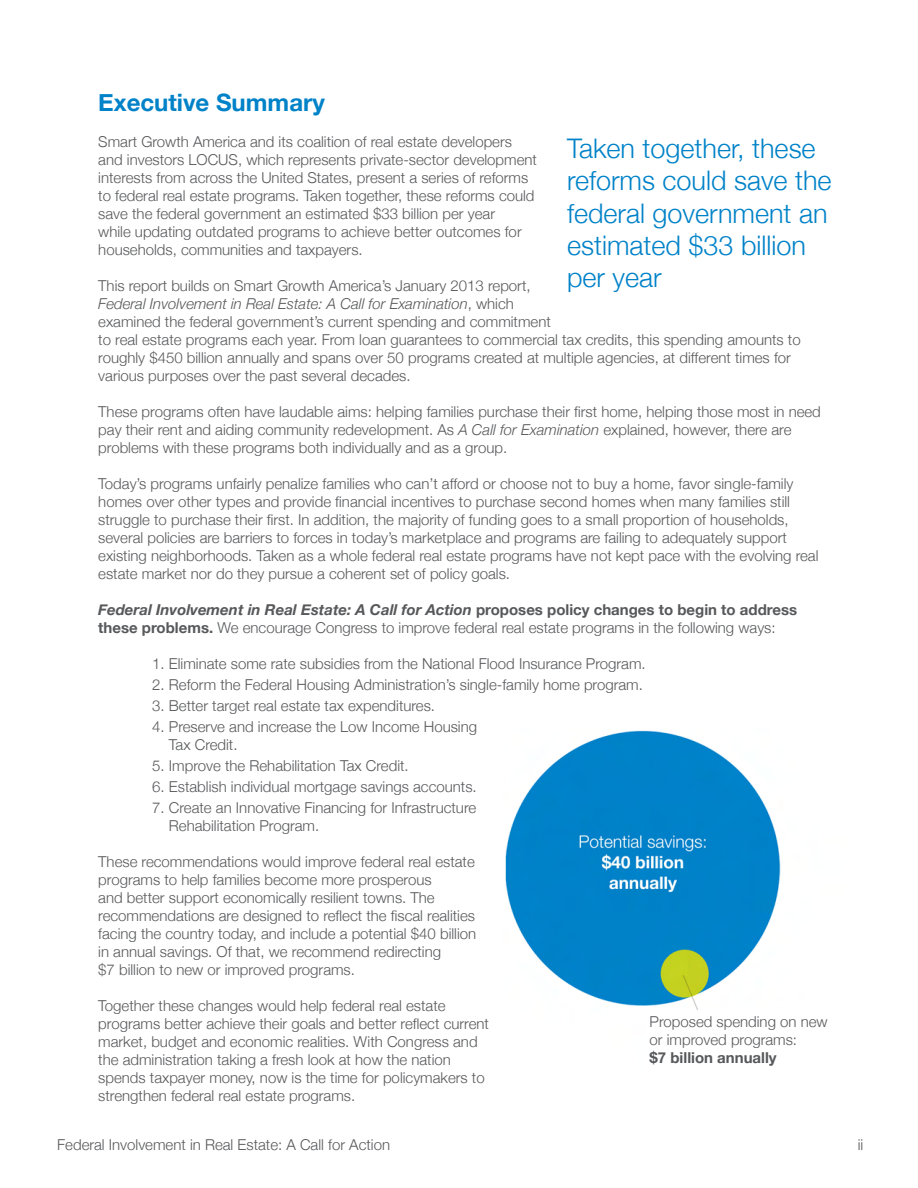
<style>
.page{position:relative;width:918px;height:1188px;background:#fff}
.page>*{position:absolute;margin:0;border:0;box-sizing:border-box;transform-origin:0 0}
.BODY{font:300 27px/32.4px "Helvetica Neue";color:#0082c8}
.t1{font:700 24px "Helvetica Neue";color:#0082c8}
.BODY-2{font:300 15px/18px "Helvetica Neue";color:#57585a}
.s1{font-style:italic}
.s2{font-weight:700;font-style:italic}
.s3{font-weight:700}
</style>
<div class="page">
<img style="left:505px;top:730px;width:276px;height:280px">
<p class="t1" style="left:98px;top:81px;width:228px">Executive Summary</p>
<p class="BODY-2" style="left:98px;top:132px;width:440px">Smart Growth America and its coalition of real estate developers and investors LOCUS, which represents private-sector development interests from across the United States, present a series of reforms to federal real estate programs. Taken together, these reforms could save the federal government an estimated $33 billion per year<br>while updating outdated programs to achieve better outcomes for households, communities and taxpayers.</p>
<p class="BODY-2" style="left:98px;top:276px;width:704px">This report builds on Smart Growth America’s January 2013 report,<br><span class="s1">Federal Involvement in Real Estate: A Call for Examination</span>, which<br>examined the federal government’s current spending and commitment<br>to real estate programs each year. From loan guarantees to commercial tax credits, this spending amounts to roughly $450 billion annually and spans over 50 programs created at multiple agencies, at different times for various purposes over the past several decades.</p>
<p class="BODY-2" style="left:98px;top:402px;width:724px">These programs often have laudable aims: helping families purchase their first home, helping those most in need pay their rent and aiding community redevelopment. As <span class="s1">A Call for Examination</span> explained, however, there are problems with these programs both individually and as a group.</p>
<p class="BODY-2" style="left:98px;top:474px;width:722px">Today’s programs unfairly penalize families who can’t afford or choose not to buy a home, favor single-family homes over other types and provide financial incentives to purchase second homes when many families still struggle to purchase their first. In addition, the majority of funding goes to a small proportion of households, several policies are barriers to forces in today’s marketplace and programs are failing to adequately support existing neighborhoods. Taken as a whole federal real estate programs have not kept pace with the evolving real estate market nor do they pursue a coherent set of policy goals.</p>
<p class="BODY-2" style="left:98px;top:600px;width:700px"><span class="s2">Federal Involvement in Real Estate: A Call for Action</span> <span class="s3">proposes policy changes to begin to address these problems.</span> We encourage Congress to improve federal real estate programs in the following ways:</p>
<p class="BODY-2" style="left:152px;top:654px;width:495px">1. Eliminate some rate subsidies from the National Flood Insurance Program.</p>
<p class="BODY-2" style="left:152px;top:675px;width:492px">2. Reform the Federal Housing Administration’s single-family home program.</p>
<p class="BODY-2" style="left:152px;top:696px;width:284px">3. Better target real estate tax expenditures.</p>
<p class="BODY-2" style="left:169px;top:717px;width:310px;text-indent:-17px">4. Preserve and increase the Low Income Housing<br>Tax Credit.</p>
<p class="BODY-2" style="left:152px;top:756px;width:258px">5. Improve the Rehabilitation Tax Credit.</p>
<p class="BODY-2" style="left:152px;top:777px;width:326px">6. Establish individual mortgage savings accounts.</p>
<p class="BODY-2" style="left:169px;top:798px;width:309px;text-indent:-17px">7. Create an Innovative Financing for Infrastructure<br>Rehabilitation Program.</p>
<p class="BODY-2" style="left:98px;top:852px;width:379px">These recommendations would improve federal real estate programs to help families become more prosperous<br>and better support economically resilient towns. The recommendations are designed to reflect the fiscal realities facing the country today, and include a potential $40 billion in annual savings. Of that, we recommend redirecting<br>$7 billion to new or improved programs.</p>
<p class="BODY-2" style="left:98px;top:996px;width:392px">Together these changes would help federal real estate programs better achieve their goals and better reflect current market, budget and economic realities. With Congress and the administration taking a fresh look at how the nation spends taxpayer money, now is the time for policymakers to strengthen federal real estate programs.</p>
<p class="BODY-2" style="left:57px;top:1135px;width:334px">Federal Involvement in Real Estate: A Call for Action</p>
<p class="BODY-2" style="left:858px;top:1135px;width:7px">ii</p>
<p class="BODY" style="left:567px;top:131px;width:266px">Taken together, these reforms could save the federal government an estimated $33 billion per year</p>
<p class="BODY-2" style="left:650px;top:1012px;width:180px">Proposed spending on new or improved programs:<br><span class="s3">$7 billion annually</span></p>
</div>
